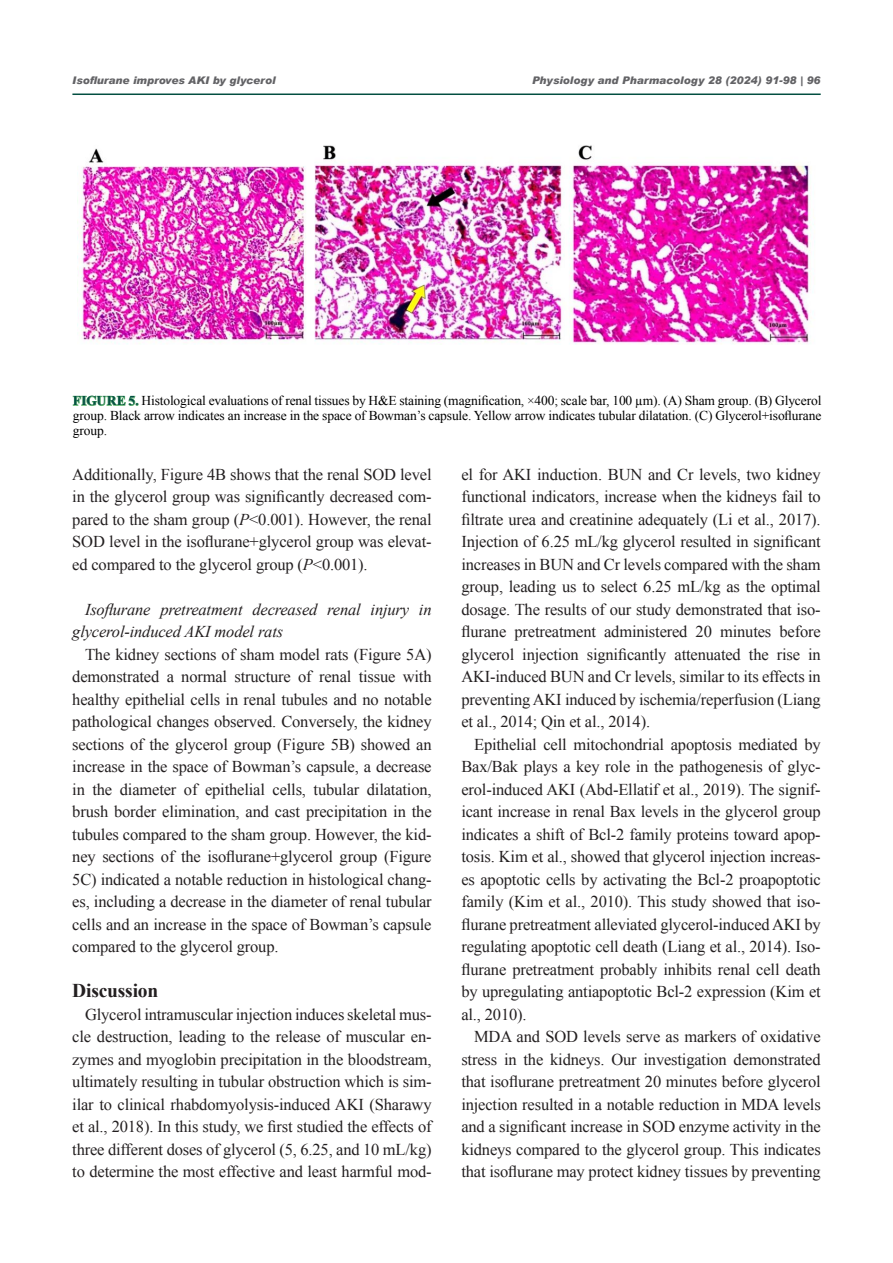
<style>
.page{position:relative;width:893px;height:1263px;background:#fff}
.page>*{position:absolute;margin:0;border:0;box-sizing:border-box;transform-origin:0 0}
.new_mant_style{font:700 19.5px "Times New Roman";letter-spacing:-.01em;color:#231f20}
.new_mant_style-2{font:16.5px/22.5px "Times New Roman";letter-spacing:-.01em;color:#231f20;text-align:justify}
.new_mant_style-3{font:italic 16.5px/22.5px "Times New Roman";letter-spacing:-.01em;color:#231f20}
.matn_ok{font:13.5px/15px "Times New Roman";letter-spacing:-.01em;color:#000;text-align:justify}
.titr{font:italic 900 10.5px "Arial";color:#636366}
.s1{font-weight:700;color:#73bf80}
.s2{font-style:italic}
</style>
<div class="page">
<hr style="left:72px;top:94px;width:749px;height:1px;background:#034f41">
<img style="left:80px;top:145px;width:731px;height:200px">
<p class="titr" style="left:72px;top:74px;width:205px">Isoflurane improves AKI by glycerol</p>
<p class="titr" style="left:532px;top:74px;width:290px">Physiology and Pharmacology 28 (2024) 91-98 | 96</p>
<p class="matn_ok" style="left:73px;top:393px;width:750px"><span class="s1">FIGURE 5.</span> Histological evaluations of renal tissues by H&amp;E staining (magnification, ×400; scale bar, 100 µm). (A) Sham group. (B) Glycerol group. Black arrow indicates an increase in the space of Bowman’s capsule. Yellow arrow indicates tubular dilatation. (C) Glycerol+isoflurane group.</p>
<p class="new_mant_style-2" style="left:72px;top:462px;width:361px">Additionally, Figure 4B shows that the renal SOD level in the glycerol group was significantly decreased com&shy;pared to the sham group (<span class="s2">P</span>&lt;0.001). However, the renal SOD level in the isoflurane+glycerol group was elevat&shy;ed compared to the glycerol group (<span class="s2">P</span>&lt;0.001).</p>
<p class="new_mant_style-3" style="left:72px;top:597px;width:361px;text-indent:13px">Isoflurane pretreatment decreased renal injury in glycerol-induced AKI model rats</p>
<p class="new_mant_style-2" style="left:72px;top:642px;width:361px;text-indent:13px">The kidney sections of sham model rats (Figure 5A) demonstrated a normal structure of renal tissue with healthy epithelial cells in renal tubules and no notable pathological changes observed. Conversely, the kidney sections of the glycerol group (Figure 5B) showed an increase in the space of Bowman’s capsule, a decrease in the diameter of epithelial cells, tubular dilatation, brush border elimination, and cast precipitation in the tubules compared to the sham group. However, the kid&shy;ney sections of the isoflurane+glycerol group (Figure 5C) indicated a notable reduction in histological chang&shy;es, including a decrease in the diameter of renal tubular cells and an increase in the space of Bowman’s capsule compared to the glycerol group.</p>
<p class="new_mant_style" style="left:72px;top:977px;width:88px">Discussion</p>
<p class="new_mant_style-2" style="left:72px;top:1002px;width:361px;text-indent:13px">Glycerol intramuscular injection induces skeletal mus&shy;cle destruction, leading to the release of muscular en&shy;zymes and myoglobin precipitation in the bloodstream, ultimately resulting in tubular obstruction which is sim&shy;ilar to clinical rhabdomyolysis-induced AKI (Sharawy et al., 2018). In this study, we first studied the effects of three different doses of glycerol (5, 6.25, and 10 mL/kg) to determine the most effective and least harmful mod-</p>
<p class="new_mant_style-2" style="left:461px;top:462px;width:361px">el for AKI induction. BUN and Cr levels, two kidney functional indicators, increase when the kidneys fail to filtrate urea and creatinine adequately (Li et al., 2017).<br>Injection of 6.25 mL/kg glycerol resulted in significant increases in BUN and Cr levels compared with the sham group, leading us to select 6.25 mL/kg as the optimal dosage. The results of our study demonstrated that iso&shy;flurane pretreatment administered 20 minutes before glycerol injection significantly attenuated the rise in AKI-induced BUN and Cr levels, similar to its effects in preventing AKI induced by ischemia/reperfusion (Liang et al., 2014; Qin et al., 2014).</p>
<p class="new_mant_style-2" style="left:461px;top:732px;width:361px;text-indent:13px">Epithelial cell mitochondrial apoptosis mediated by Bax/Bak plays a key role in the pathogenesis of glyc&shy;erol-induced AKI (Abd-Ellatif et al., 2019). The signif&shy;icant increase in renal Bax levels in the glycerol group indicates a shift of Bcl-2 family proteins toward apop&shy;tosis. Kim et al., showed that glycerol injection increas&shy;es apoptotic cells by activating the Bcl-2 proapoptotic family (Kim et al., 2010). This study showed that iso&shy;flurane pretreatment alleviated glycerol-induced AKI by regulating apoptotic cell death (Liang et al., 2014). Iso&shy;flurane pretreatment probably inhibits renal cell death by upregulating antiapoptotic Bcl-2 expression (Kim et al., 2010).</p>
<p class="new_mant_style-2" style="left:461px;top:1025px;width:361px;text-indent:13px">MDA and SOD levels serve as markers of oxidative stress in the kidneys. Our investigation demonstrated that isoflurane pretreatment 20 minutes before glycerol injection resulted in a notable reduction in MDA levels and a significant increase in SOD enzyme activity in the kidneys compared to the glycerol group. This indicates that isoflurane may protect kidney tissues by preventing</p>
</div>
